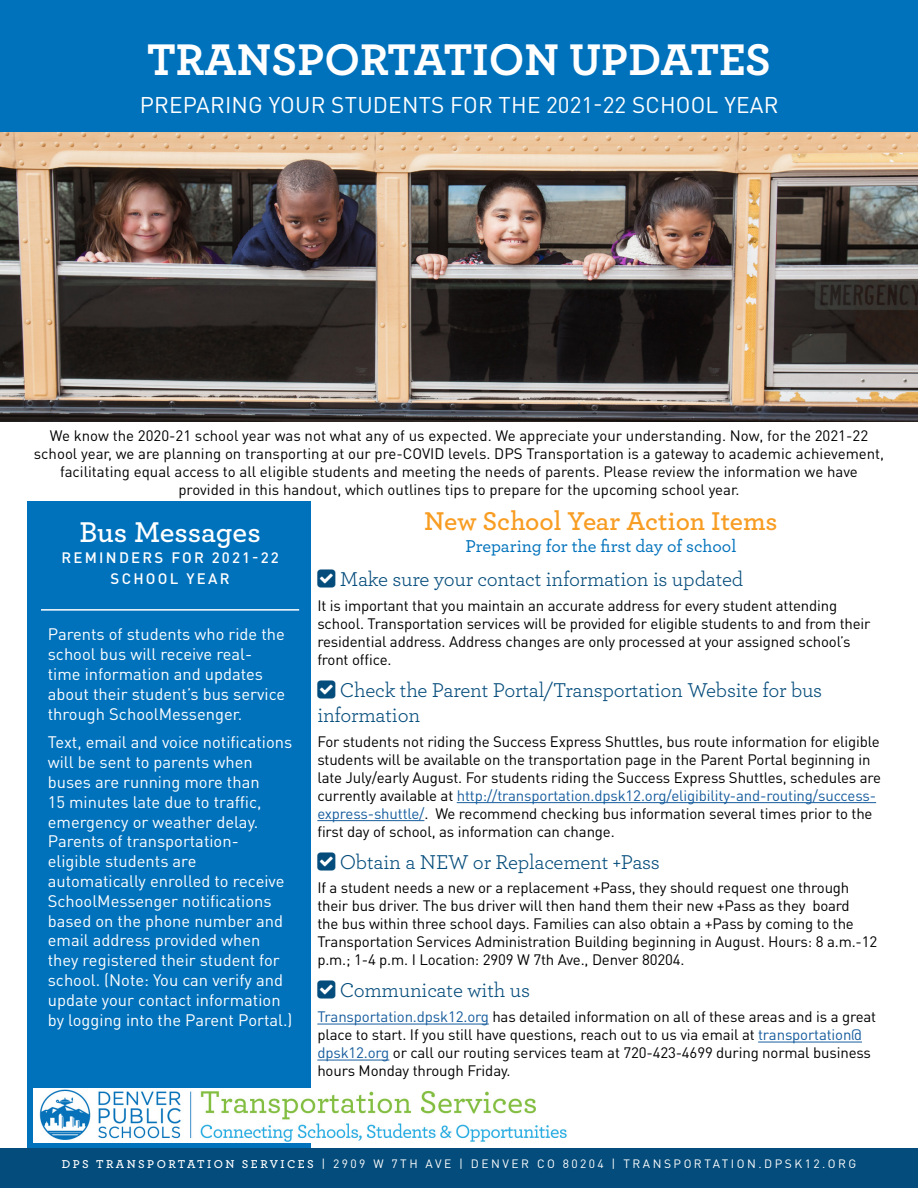
<style>
.page{position:relative;width:918px;height:1188px;background:#fff}
.page>*{position:absolute;margin:0;border:0;box-sizing:border-box;transform-origin:0 0}
.t1{font:700 46.5px "Archer Pro";color:#fff}
.t2{font:600 30px "Archer Pro";color:#fff}
.t3{font:600 27px "Archer Pro";color:#f89d23}
.t4{font:22.5px "DIN Pro";letter-spacing:.01em;color:#fff}
.t5{font:21px/25.2px "Archer Pro";letter-spacing:-.01em;color:#044c7b}
.t6{font:500 18px "Archer Pro";color:#0072bc}
.t7{font:16.5px/19.8px "DIN Pro";color:#fff}
.t8{font:15px/18px "DIN Pro";letter-spacing:-.01em;color:#000}
.t9{font:500 15px/21px "DIN Pro";letter-spacing:.15em;color:#fff;text-align:center}
.t10{font:12px "DIN Pro";letter-spacing:.21em;color:#fff}
.s1{color:#175d9e}
.s2{font-family:"Archer Pro";font-weight:600}
</style>
<div class="page">
<img style="left:0;top:131px;width:918px;height:290px">
<div style="left:0;top:0;width:918px;height:131px;background:#0072bc"></div>
<div style="left:27px;top:501px;width:284px;height:647px;background:#0072bc"></div>
<hr style="left:41px;top:609px;width:258px;height:2px;background:#fff">
<img style="left:34px;top:1089px;width:533px;height:53px">
<hr style="left:457px;top:802px;width:419px;height:1px;background:#175d9e">
<hr style="left:317px;top:820px;width:107px;height:1px;background:#175d9e">
<hr style="left:317px;top:1024px;width:172px;height:1px;background:#175d9e">
<hr style="left:758px;top:1042px;width:104px;height:1px;background:#175d9e">
<hr style="left:317px;top:1060px;width:72px;height:1px;background:#175d9e">
<div style="left:0;top:1148px;width:918px;height:40px;background:#044c7b"></div>
<p class="t1" style="left:147px;top:23px;width:626px">TRANSPORTATION UPDATES</p>
<p class="t4" style="left:140px;top:89px;width:640px">PREPARING YOUR STUDENTS FOR THE 2021-22 SCHOOL YEAR</p>
<p class="t8" style="left:34px;top:426px;width:852px;text-align:center">We know the 2020-21 school year was not what any of us expected. We appreciate your understanding. Now, for the 2021-22 school year, we are planning on transporting at our pre-COVID levels. DPS Transportation is a gateway to academic achievement, facilitating equal access to all eligible students and meeting the needs of parents. Please review the information we have provided in this handout, which outlines tips to prepare for the upcoming school year.</p>
<p class="t3" style="left:424px;top:500px;width:355px">New School Year Action Items</p>
<p class="t6" style="left:465px;top:533px;width:273px">Preparing for the first day of school</p>
<p class="t5" style="left:340px;top:565px;width:405px">Make sure your contact information is updated</p>
<p class="t8" style="left:317px;top:596px;width:555px">It is important that you maintain an accurate address for every student attending school. Transportation services will be provided for eligible students to and from their residential address. Address changes are only processed at your assigned school’s front office.</p>
<p class="t5" style="left:317px;top:676px;width:506px;text-indent:22px">Check the Parent Portal/Transportation Website for bus information</p>
<p class="t8" style="left:317px;top:732px;width:565px">For students not riding the Success Express Shuttles, bus route information for eligible students will be available on the transportation page in the Parent Portal beginning in late July/early August. For students riding the Success Express Shuttles, schedules are currently available at <span class="s1">http://transportation.dpsk12.org/eligibility-and-routing/success&shy;express-shuttle/</span>. We recommend checking bus information several times prior to the first day of school, as information can change.</p>
<p class="t5" style="left:340px;top:848px;width:322px">Obtain a NEW or Replacement +Pass</p>
<p class="t8" style="left:317px;top:878px;width:562px">If a student needs a new or a replacement +Pass, they should request one through their bus driver. The bus driver will then hand them their new +Pass as they board<br>the bus within three school days. Families can also obtain a +Pass by coming to the Transportation Services Administration Building beginning in August. Hours: 8 a.m.-12 p.m.; 1-4 p.m. I Location: 2909 W 7th Ave., Denver 80204.</p>
<p class="t5" style="left:340px;top:977px;width:192px">Communicate with us</p>
<p class="t8" style="left:317px;top:1007px;width:560px"><span class="s1">Transportation.dpsk12.org</span> has detailed information on all of these areas and is a great place to start. If you still have questions, reach out to us via email at <span class="s1">transportation@ dpsk12.org</span> or call our routing services team at 720-423-4699 during normal business hours Monday through Friday.</p>
<p class="t2" style="left:79px;top:510px;width:183px">Bus Messages</p>
<p class="t9" style="left:61px;top:546px;width:219px">REMINDERS FOR 2021-22<br>SCHOOL YEAR</p>
<p class="t7" style="left:48px;top:624px;width:239px">Parents of students who ride the school bus will receive real&shy;time information and updates about their student’s bus service through SchoolMessenger.</p>
<p class="t7" style="left:48px;top:732px;width:246px">Text, email and voice notifications will be sent to parents when buses are running more than<br>15 minutes late due to traffic, emergency or weather delay.<br>Parents of transportation&shy;eligible students are automatically enrolled to receive<br>SchoolMessenger notifications based on the phone number and email address provided when they registered their student for school. (Note: You can verify and update your contact information by logging into the Parent Portal.)</p>
<p class="t10" style="left:62px;top:1155px;width:796px"><span class="s2">DPS TRANSPORTATION SERVICES</span> | 2909 W 7TH AVE | DENVER CO 80204 | TRANSPORTATION.DPSK12.ORG</p>
</div>
